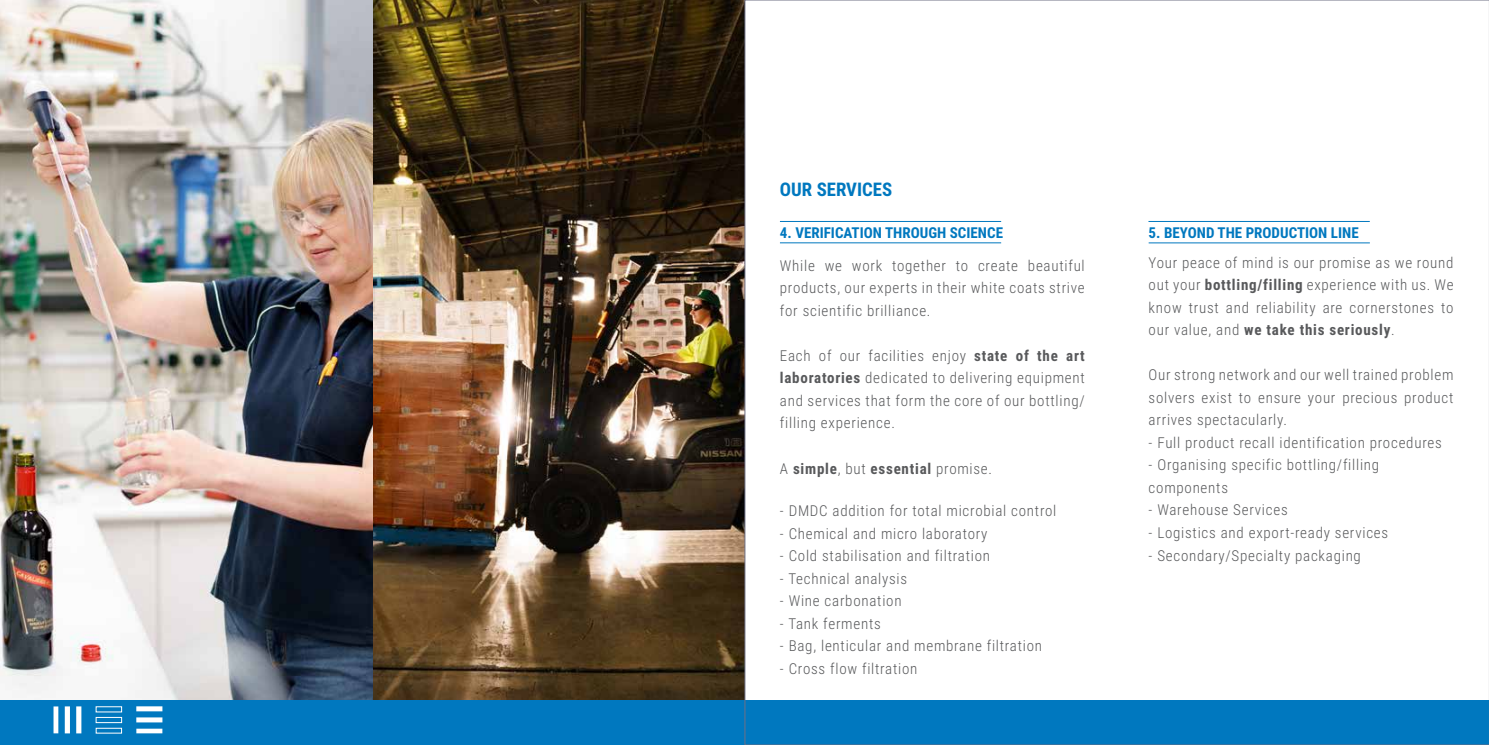
<style>
.page{position:relative;width:1489px;height:745px;background:#fff}
.page>*{position:absolute;margin:0;border:0;box-sizing:border-box;transform-origin:0 0}
.t1{font:700 18.75px "Roboto Condensed";color:#0078bf}
.t2{font:300 15px/22.5px "Roboto Condensed";letter-spacing:.05em;color:#58595b;text-align:justify}
.t3{font:700 15px "Roboto Condensed";color:#0078bf}
.t4{font:700 15px "Roboto Condensed";letter-spacing:.05em;color:#58595b}
.s1{font-weight:700}
.s2{font-weight:300}
</style>
<div class="page">
<img style="left:0;top:0;width:744px;height:699px">
<div style="left:0;top:699px;width:1488px;height:45px;background:#0078bf"></div>
<svg style="left:136px;top:728px;width:26px;height:4px"></svg>
<svg style="left:136px;top:706px;width:26px;height:4px"></svg>
<div style="left:136px;top:717px;width:26px;height:5px;background:#fff"></div>
<div style="left:53px;top:706px;width:5px;height:26px;background:#fff"></div>
<div style="left:76px;top:706px;width:5px;height:27px;background:#fff"></div>
<div style="left:65px;top:706px;width:5px;height:27px;background:#fff"></div>
<div style="left:96px;top:727px;width:26px;height:6px;border:1px solid #fff"></div>
<div style="left:96px;top:716px;width:26px;height:6px;border:1px solid #fff"></div>
<svg style="left:744px;top:0;width:744px;height:744px"></svg>
<hr style="left:1148px;top:242px;width:221px;height:1px;background:#0078bf">
<p class="t1" style="left:780px;top:176px;width:114px">OUR SERVICES</p>
<p class="t3" style="left:780px;top:222px;width:224px">4. VERIFICATION THROUGH SCIENCE</p>
<p class="t2" style="left:780px;top:253px;width:306px">While we work together to create beautiful products, our experts in their white coats strive for scientific brilliance.</p>
<p class="t2" style="left:780px;top:343px;width:306px">Each of our facilities enjoy <span class="s1">state of the art laboratories</span> dedicated to delivering equipment and services that form the core of our bottling/ filling experience.</p>
<p class="t4" style="left:780px;top:457px;width:214px"><span class="s2">A</span> simple<span class="s2">, but</span> essential <span class="s2">promise.</span></p>
<p class="t2" style="left:780px;top:498px;width:278px">- DMDC addition for total microbial control</p>
<p class="t2" style="left:780px;top:521px;width:209px">- Chemical and micro laboratory</p>
<p class="t2" style="left:780px;top:543px;width:211px">- Cold stabilisation and filtration</p>
<p class="t2" style="left:780px;top:566px;width:129px">- Technical analysis</p>
<p class="t2" style="left:780px;top:588px;width:123px">- Wine carbonation</p>
<p class="t2" style="left:780px;top:611px;width:102px">- Tank ferments</p>
<p class="t2" style="left:780px;top:633px;width:264px">- Bag, lenticular and membrane filtration</p>
<p class="t2" style="left:780px;top:656px;width:139px">- Cross flow filtration</p>
<p class="t3" style="left:1148px;top:222px;width:211px">5. BEYOND THE PRODUCTION LINE</p>
<p class="t2" style="left:1148px;top:250px;width:306px">Your peace of mind is our promise as we round out your <span class="s1">bottling/filling</span> experience with us. We know trust and reliability are cornerstones to our value, and <span class="s1">we take this seriously</span>.</p>
<p class="t2" style="left:1148px;top:363px;width:306px">Our strong network and our well trained problem solvers exist to ensure your precious product arrives spectacularly.</p>
<p class="t2" style="left:1148px;top:430px;width:294px">- Full product recall identification procedures</p>
<p class="t2" style="left:1148px;top:453px;width:232px">- Organising specific bottling/filling components</p>
<p class="t2" style="left:1148px;top:498px;width:141px">- Warehouse Services</p>
<p class="t2" style="left:1148px;top:520px;width:241px">- Logistics and export-ready services</p>
<p class="t2" style="left:1148px;top:543px;width:214px">- Secondary/Specialty packaging</p>
</div>
